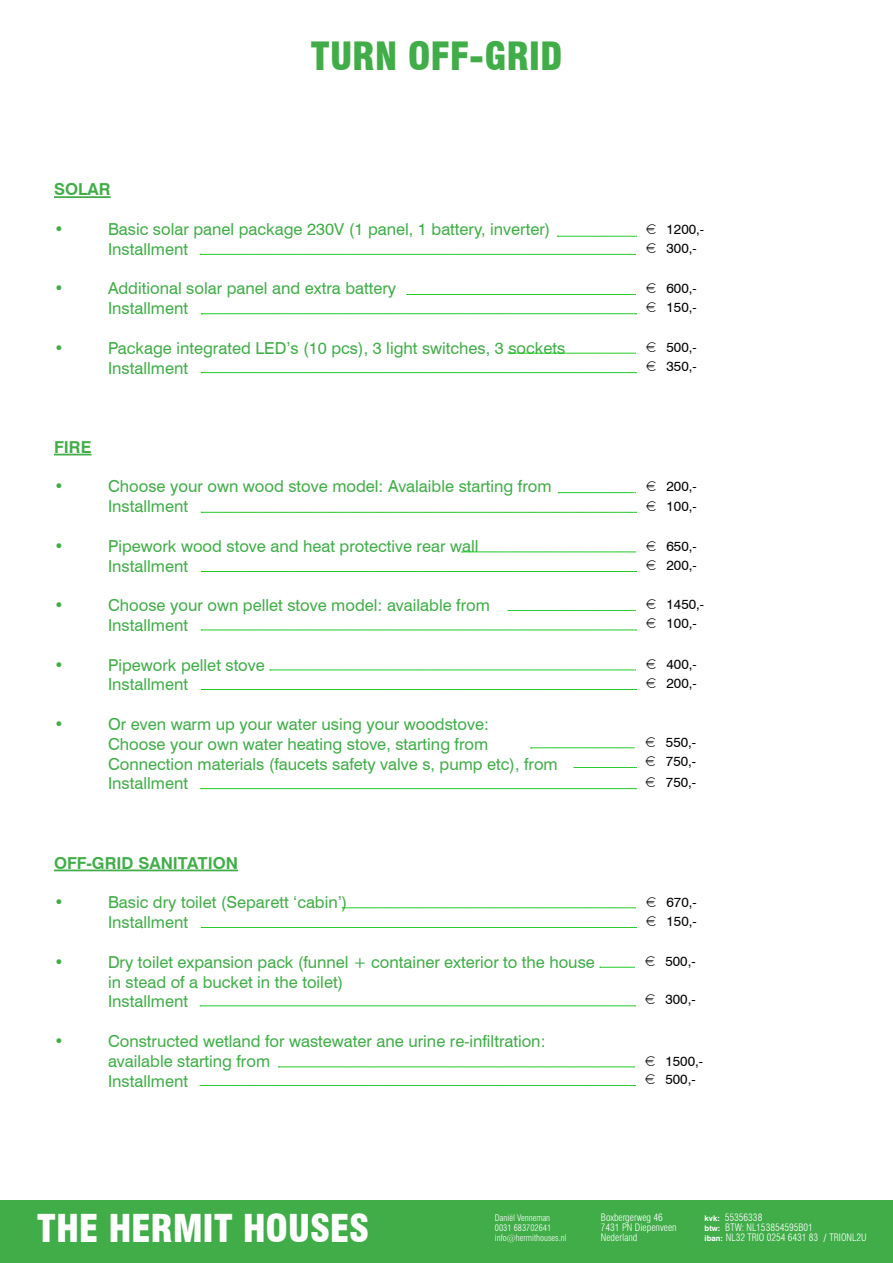
<style>
.page{position:relative;width:893px;height:1263px;background:#fff}
.page>*{position:absolute;margin:0;border:0;box-sizing:border-box;transform-origin:0 0}
.t1{font:900 condensed 38.1px "Swiss 721 BT";letter-spacing:-.01em;color:#41ad49}
.t2{font:900 condensed 37.5px "Swiss 721 BT";letter-spacing:-.005em;color:#fff}
.t3{font:16.5px/19.8px "Swiss 721 BT";color:#41ad49}
.t4{font:700 16.5px "Swiss 721 BT";color:#41ad49}
.t5{font:13.5px/19.2px "Swiss 721 BT";color:#000}
.t6{font:300 condensed 10.05px/10.1px "Swiss 721 BT";color:#fff}
.t7{font:300 condensed 8.85px/10.1px "Swiss 721 BT";color:#fff}
.s1{font-family:"Roman D"}
.s2{font-weight:700;font-stretch:normal;font-size:7.8px}
.s3{font-weight:700;font-stretch:normal}
</style>
<div class="page">
<div style="left:0;top:1201px;width:893px;height:62px;background:#41ad49"></div>
<hr style="left:54px;top:196px;width:57px;height:2px;background:#41ad49">
<hr style="left:54px;top:454px;width:37px;height:1px;background:#41ad49">
<hr style="left:54px;top:869px;width:184px;height:2px;background:#41ad49">
<svg style="left:557px;top:236px;width:80px;height:1px"></svg>
<svg style="left:200px;top:254px;width:436px;height:1px"></svg>
<svg style="left:201px;top:313px;width:436px;height:1px"></svg>
<svg style="left:201px;top:372px;width:436px;height:1px"></svg>
<svg style="left:201px;top:512px;width:436px;height:1px"></svg>
<svg style="left:201px;top:571px;width:436px;height:1px"></svg>
<svg style="left:201px;top:630px;width:436px;height:1px"></svg>
<svg style="left:201px;top:689px;width:436px;height:1px"></svg>
<svg style="left:201px;top:927px;width:436px;height:1px"></svg>
<svg style="left:200px;top:1006px;width:436px;height:1px"></svg>
<svg style="left:200px;top:1085px;width:436px;height:1px"></svg>
<svg style="left:407px;top:294px;width:229px;height:1px"></svg>
<svg style="left:508px;top:353px;width:128px;height:1px"></svg>
<svg style="left:558px;top:492px;width:78px;height:1px"></svg>
<svg style="left:462px;top:552px;width:174px;height:1px"></svg>
<svg style="left:508px;top:610px;width:128px;height:1px"></svg>
<svg style="left:270px;top:670px;width:366px;height:1px"></svg>
<svg style="left:342px;top:907px;width:294px;height:1px"></svg>
<svg style="left:600px;top:967px;width:35px;height:1px"></svg>
<svg style="left:278px;top:1067px;width:357px;height:1px"></svg>
<svg style="left:574px;top:767px;width:63px;height:1px"></svg>
<svg style="left:201px;top:788px;width:436px;height:1px"></svg>
<svg style="left:530px;top:748px;width:105px;height:1px"></svg>
<h1 class="t1" style="left:311px;top:33px;width:253px">TURN OFF-GRID</h1>
<p class="t4" style="left:54px;top:179px;width:58px">SOLAR</p>
<p class="t3" style="left:54px;top:219px;width:11px">•</p>
<p class="t3" style="left:108px;top:219px;width:444px">Basic solar panel package 230V (1 panel, 1 battery, inverter)<br>Installment</p>
<p class="t3" style="left:54px;top:278px;width:11px">•</p>
<p class="t3" style="left:108px;top:278px;width:290px">Additional solar panel and extra battery<br>Installment</p>
<p class="t3" style="left:54px;top:338px;width:11px">•</p>
<p class="t3" style="left:108px;top:338px;width:459px">Package integrated LED’s (10 pcs), 3 light switches, 3 sockets<br>Installment</p>
<p class="t4" style="left:54px;top:437px;width:39px">FIRE</p>
<p class="t3" style="left:54px;top:476px;width:11px">•</p>
<p class="t3" style="left:108px;top:476px;width:445px">Choose your own wood stove model: Avalaible starting from<br>Installment</p>
<p class="t3" style="left:54px;top:536px;width:11px">•</p>
<p class="t3" style="left:108px;top:536px;width:372px">Pipework wood stove and heat protective rear wall<br>Installment</p>
<p class="t3" style="left:54px;top:595px;width:11px">•</p>
<p class="t3" style="left:108px;top:595px;width:383px">Choose your own pellet stove model: available from<br>Installment</p>
<p class="t3" style="left:54px;top:655px;width:11px">•</p>
<p class="t3" style="left:108px;top:655px;width:158px">Pipework pellet stove<br>Installment</p>
<p class="t3" style="left:54px;top:714px;width:11px">•</p>
<p class="t3" style="left:108px;top:714px;width:451px">Or even warm up your water using your woodstove:<br>Choose your own water heating stove, starting from Connection materials (faucets safety valve s, pump etc), from Installment</p>
<p class="t4" style="left:54px;top:853px;width:186px">OFF-GRID SANITATION</p>
<p class="t3" style="left:54px;top:892px;width:11px">•</p>
<p class="t3" style="left:108px;top:892px;width:241px">Basic dry toilet (Separett ‘cabin’)<br>Installment</p>
<p class="t3" style="left:54px;top:952px;width:11px">•</p>
<p class="t3" style="left:108px;top:952px;width:488px">Dry toilet expansion pack (funnel + container exterior to the house in stead of a bucket in the toilet)<br>Installment</p>
<p class="t3" style="left:54px;top:1031px;width:11px">•</p>
<p class="t3" style="left:108px;top:1031px;width:439px">Constructed wetland for wastewater ane urine re-infiltration: available starting from<br>Installment</p>
<p class="t5" style="left:647px;top:219px;width:59px"><span class="s1">€</span> 1200,-</p>
<p class="t5" style="left:647px;top:239px;width:51px"><span class="s1">€</span> 300,-</p>
<p class="t5" style="left:647px;top:279px;width:51px"><span class="s1">€</span> 600,-</p>
<p class="t5" style="left:647px;top:298px;width:51px"><span class="s1">€</span> 150,-</p>
<p class="t5" style="left:647px;top:337px;width:51px"><span class="s1">€</span> 500,-</p>
<p class="t5" style="left:647px;top:356px;width:51px"><span class="s1">€</span> 350,-</p>
<p class="t5" style="left:647px;top:477px;width:51px"><span class="s1">€</span> 200,-</p>
<p class="t5" style="left:647px;top:496px;width:51px"><span class="s1">€</span> 100,-</p>
<p class="t5" style="left:647px;top:536px;width:51px"><span class="s1">€</span> 650,-</p>
<p class="t5" style="left:647px;top:555px;width:51px"><span class="s1">€</span> 200,-</p>
<p class="t5" style="left:647px;top:594px;width:59px"><span class="s1">€</span> 1450,-</p>
<p class="t5" style="left:647px;top:614px;width:51px"><span class="s1">€</span> 100,-</p>
<p class="t5" style="left:647px;top:654px;width:51px"><span class="s1">€</span> 400,-</p>
<p class="t5" style="left:647px;top:673px;width:51px"><span class="s1">€</span> 200,-</p>
<p class="t5" style="left:646px;top:732px;width:51px"><span class="s1">€</span> 550,- <span class="s1">€</span> 750,-</p>
<p class="t5" style="left:646px;top:772px;width:51px"><span class="s1">€</span> 750,-</p>
<p class="t5" style="left:647px;top:892px;width:51px"><span class="s1">€</span> 670,-</p>
<p class="t5" style="left:647px;top:911px;width:51px"><span class="s1">€</span> 150,-</p>
<p class="t5" style="left:646px;top:951px;width:51px"><span class="s1">€</span> 500,-</p>
<p class="t5" style="left:646px;top:990px;width:51px"><span class="s1">€</span> 300,-</p>
<p class="t5" style="left:646px;top:1051px;width:59px"><span class="s1">€</span> 1500,-</p>
<p class="t5" style="left:646px;top:1069px;width:51px"><span class="s1">€</span> 500,-</p>
<h2 class="t2" style="left:37px;top:1206px;width:333px">THE HERMIT HOUSES</h2>
<p class="t7" style="left:495px;top:1212px;width:73px">Daniël Venneman<br>0031 683702641 info@hermithouses.nl</p>
<p class="t6" style="left:601px;top:1212px;width:77px">Boxbergerweg 46<br>7431 PN Diepenveen<br>Nederland</p>
<p class="t6" style="left:705px;top:1212px;width:163px"><span class="s2">kvk:</span> 55356338<br><span class="s2">btw:</span> BTW: NL153854595B01<br><span class="s2">iban:</span> NL32 TRIO 0254 6431 83 <span class="s3">/</span> TRIONL2U</p>
</div>
